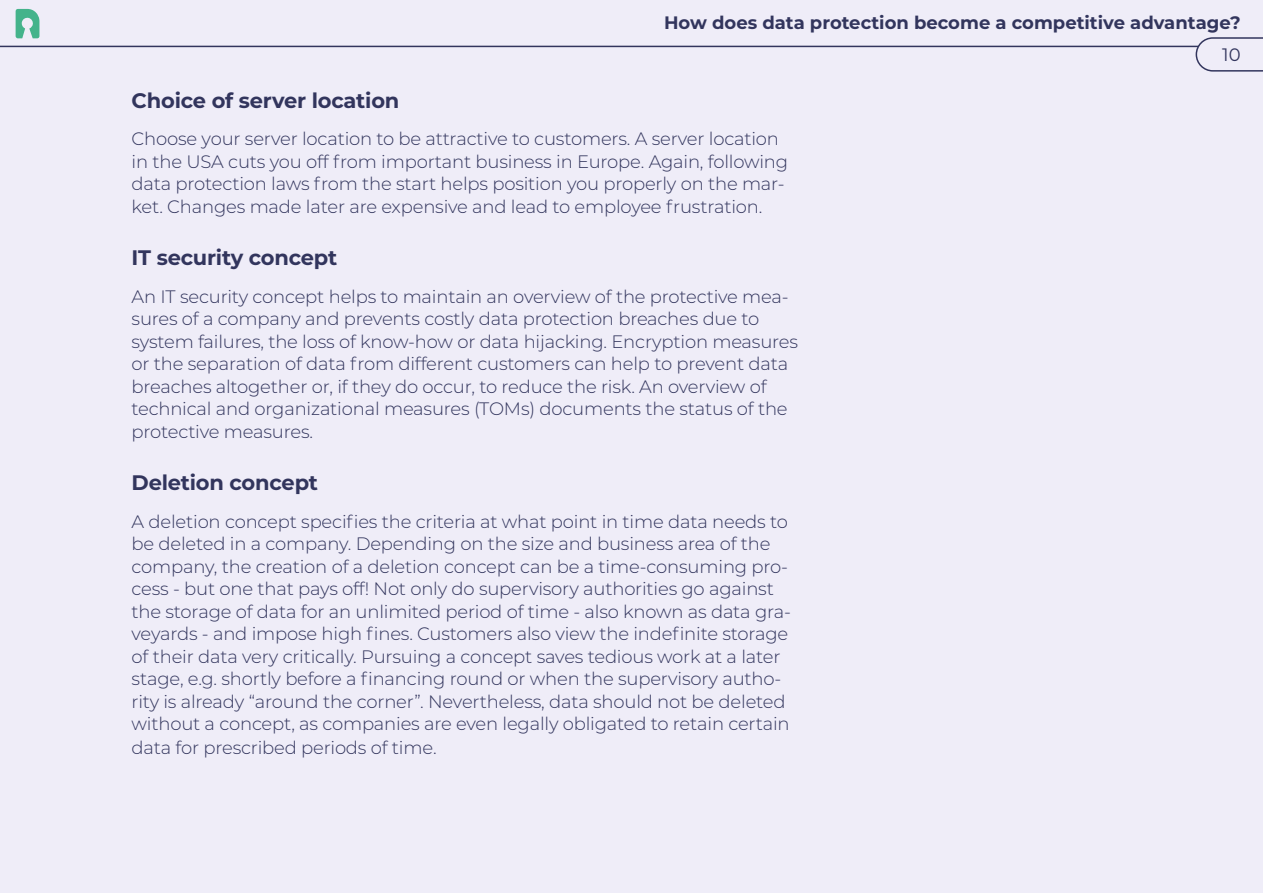
<style>
.page{position:relative;width:1263px;height:893px;background:#efedf8}
.page>*{position:absolute;margin:0;border:0;box-sizing:border-box;transform-origin:0 0}
.t1{font:700 21px "Montserrat";letter-spacing:-.01em;color:#32355d}
.t2{font:300 18px/22.6px "Montserrat";letter-spacing:-.01em;color:#32355d}
.t3{font:700 18px "Montserrat";color:#32355d}
.t4{font:18px "Montserrat";color:#32355d}
</style>
<div class="page">
<svg style="left:0;top:8px;width:1195px;height:40px"></svg>
<svg style="left:1195px;top:37px;width:68px;height:35px"></svg>
<svg style="left:16px;top:9px;width:23px;height:29px"></svg>
<p class="t3" style="left:664px;top:10px;width:578px">How does data protection become a competitive advantage?</p>
<p class="t1" style="left:132px;top:85px;width:269px">Choice of server location</p>
<p class="t2" style="left:132px;top:127px;width:658px">Choose your server location to be attractive to customers. A server location in the USA cuts you off from important business in Europe. Again, following data protection laws from the start helps position you properly on the mar&shy;ket. Changes made later are expensive and lead to employee frustration.</p>
<p class="t1" style="left:132px;top:242px;width:207px">IT security concept</p>
<p class="t2" style="left:132px;top:284px;width:668px">An IT security concept helps to maintain an overview of the protective mea&shy;sures of a company and prevents costly data protection breaches due to system failures, the loss of know-how or data hijacking. Encryption measures or the separation of data from different customers can help to prevent data breaches altogether or, if they do occur, to reduce the risk. An overview of technical and organizational measures (TOMs) documents the status of the protective measures.</p>
<p class="t1" style="left:132px;top:467px;width:188px">Deletion concept</p>
<p class="t2" style="left:132px;top:509px;width:661px">A deletion concept specifies the criteria at what point in time data needs to be deleted in a company. Depending on the size and business area of the company, the creation of a deletion concept can be a time-consuming pro&shy;cess - but one that pays off! Not only do supervisory authorities go against the storage of data for an unlimited period of time - also known as data gra&shy;veyards - and impose high fines. Customers also view the indefinite storage of their data very critically. Pursuing a concept saves tedious work at a later stage, e.g. shortly before a financing round or when the supervisory autho&shy;rity is already “around the corner”. Nevertheless, data should not be deleted without a concept, as companies are even legally obligated to retain certain data for prescribed periods of time.</p>
<p class="t4" style="left:1222px;top:42px;width:20px">10</p>
</div>
